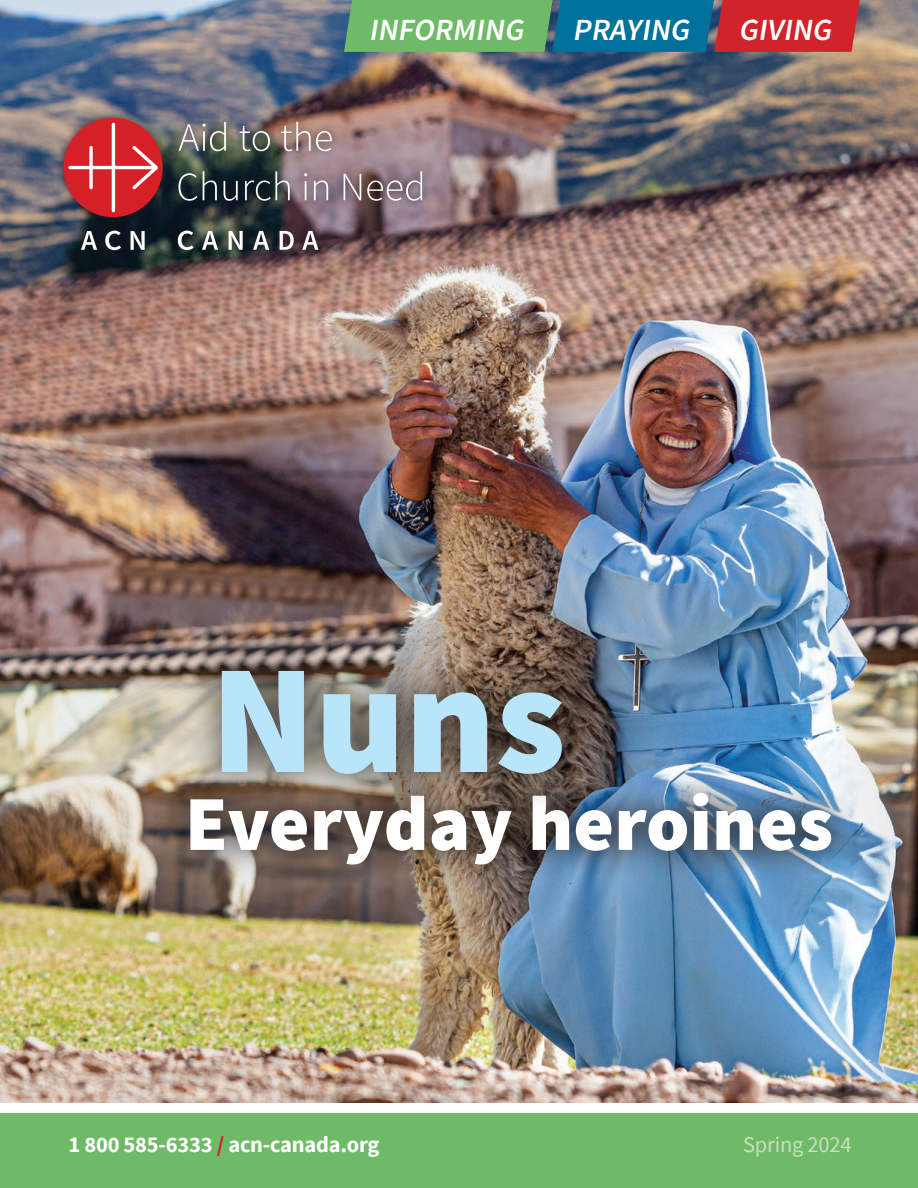
<style>
.page{position:relative;width:918px;height:1188px;background:#fff}
.page>*{position:absolute;margin:0;border:0;box-sizing:border-box;transform-origin:0 0}
.t1{font:900 155.55px "Source Sans Pro";color:#b9e5fa}
.t2{font:900 77.7px "Source Sans Pro";color:#fff}
.t3{font:italic 600 30.75px "Source Sans Pro";color:#fff}
.t4{font:700 22.5px "Source Sans Pro";letter-spacing:-.01em;color:#fff}
.t5{font:22.5px "Source Sans Pro";letter-spacing:-.01em;color:#c7e0bf}
.s1{color:#d1232a}
</style>
<div class="page">
<img style="left:0;top:0;width:918px;height:1103px">
<div style="left:0;top:1113px;width:918px;height:75px;background:#6eba66"></div>
<svg style="left:344px;top:0;width:516px;height:52px;background:#667867"></svg>
<div style="left:55px;top:110px;width:376px;height:141px;background:#231f20;opacity:.75"></div>
<svg style="left:63px;top:118px;width:100px;height:99px;background:#be4045"></svg>
<svg style="left:178px;top:231px;width:140px;height:19px"></svg>
<svg style="left:178px;top:171px;width:244px;height:30px;background:#6b666d"></svg>
<img style="left:179px;top:122px;width:153px;height:29px">
<svg style="left:81px;top:231px;width:16px;height:19px"></svg>
<svg style="left:105px;top:231px;width:16px;height:19px"></svg>
<svg style="left:131px;top:231px;width:14px;height:19px"></svg>
<div style="left:159px;top:763px;width:703px;height:132px;background:#231f20;opacity:.7"></div>
<div style="left:182px;top:632px;width:418px;height:181px;background:#231f20;opacity:.7"></div>
<p class="t3" style="left:369px;top:10px;width:163px">INFORMING</p>
<p class="t3" style="left:573px;top:10px;width:125px">PRAYING</p>
<p class="t3" style="left:739px;top:10px;width:101px">GIVING</p>
<p class="t1" style="left:211px;top:613px;width:357px">Nuns</p>
<p class="t2" style="left:185px;top:770px;width:650px">Everyday heroines</p>
<p class="t4" style="left:68px;top:1129px;width:313px">1 800 585-6333 <span class="s1">/</span> acn-canada.org</p>
<p class="t5" style="left:743px;top:1130px;width:110px">Spring 2024</p>
</div>
